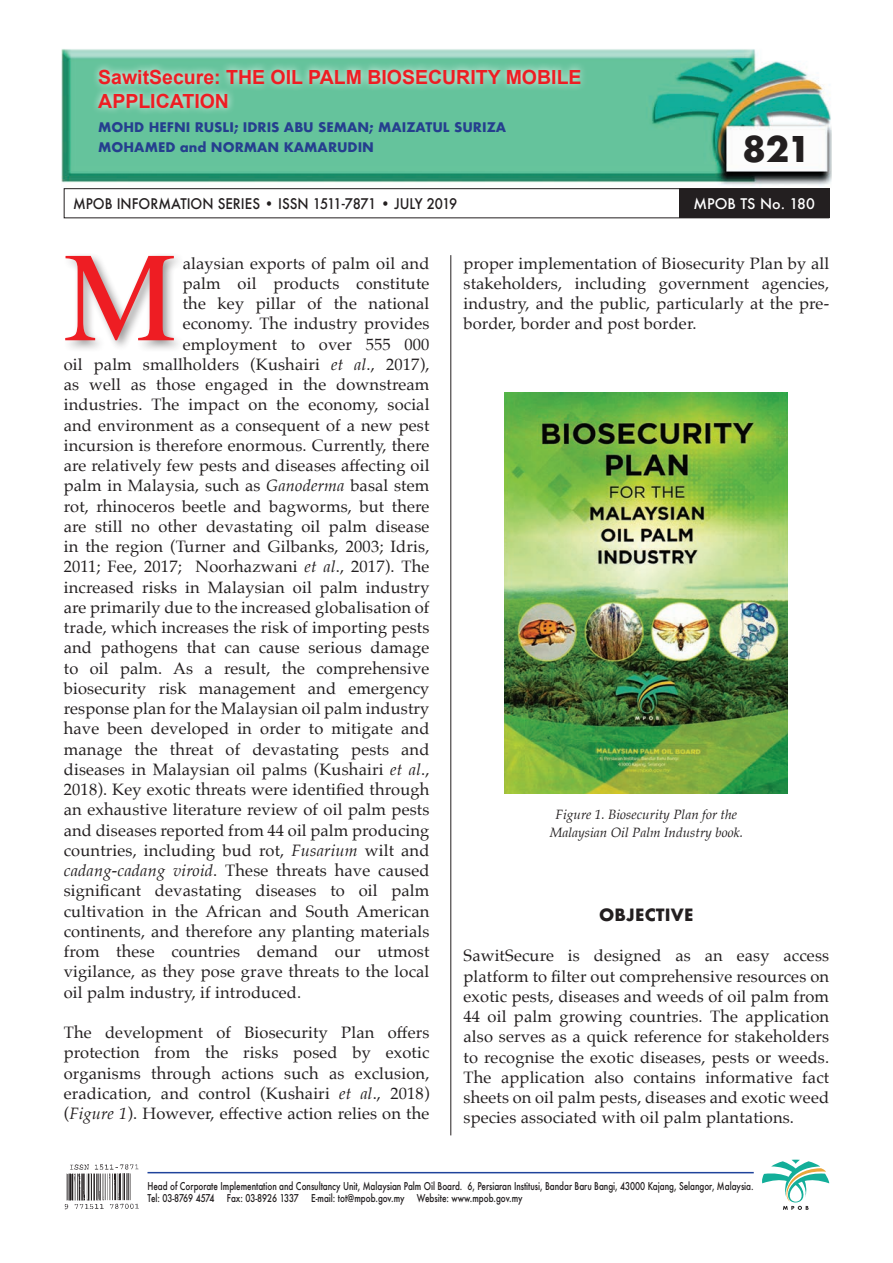
<style>
.page{position:relative;width:893px;height:1263px;background:#fff}
.page>*{position:absolute;margin:0;border:0;box-sizing:border-box;transform-origin:0 0}
.t1{font:127.5px "Times";color:#ee1d23}
.t2{font:700 34.5px "Futura";color:#231f20}
.t3{font:700 19.5px/23.4px "Arial";color:#ee1d23}
.t4{font:16.5px/20.2px "Palatino";letter-spacing:.01em;color:#231f20;text-align:justify}
.t5{font:700 16.5px "Futura";letter-spacing:.01em;color:#231f20}
.t6{font:500 14.25px "Futura";color:#231f20;scale:.93 1}
.t7{font:500 14.25px "Futura";color:#fff}
.t8{font:italic 13.5px/18px "Palatino";color:#231f20;text-align:center}
.t9{font:700 12.9px/19.4px "Futura";color:#253f8e}
.t10{font:500 10.5px/12.6px "Futura";letter-spacing:-.005em;color:#231f20;scale:.78 1}
.s1{font-style:italic}
</style>
<div class="page">
<hr style="left:147px;top:1172px;width:607px;height:1px;background:#1f439b">
<img style="left:61px;top:49px;width:771px;height:137px">
<div style="left:64px;top:188px;width:765px;height:30px;border:1px solid #231f20"></div>
<div style="left:679px;top:188px;width:150px;height:30px;background:#231f20"></div>
<img style="left:64px;top:1164px;width:75px;height:46px">
<svg style="left:762px;top:1160px;width:67px;height:50px"></svg>
<svg style="left:91px;top:62px;width:497px;height:54px"></svg>
<div style="left:62px;top:252px;width:124px;height:101px;background:#231f20;opacity:.45"></div>
<hr style="left:451px;top:255px;width:1px;height:880px;background:#231f20">
<img style="left:504px;top:393px;width:284px;height:400px">
<p class="t3" style="left:98px;top:67px;width:485px">SawitSecure: THE OIL PALM BIOSECURITY MOBILE<br>APPLICATION</p>
<p class="t9" style="left:98px;top:118px;width:409px">MOHD HEFNI RUSLI; IDRIS ABU SEMAN; MAIZATUL SURIZA<br>MOHAMED and NORMAN KAMARUDIN</p>
<h2 class="t2" style="left:742px;top:124px;width:70px">821</h2>
<p class="t6" style="left:73px;top:194px;width:415px">MPOB INFORMATION SERIES • ISSN 1511-7871 • JULY 2019</p>
<p class="t7" style="left:693px;top:194px;width:123px">MPOB TS No. 180</p>
<h1 class="t1" style="left:64px;top:178px;width:115px">M</h1>
<p class="t4" style="left:183px;top:253px;width:248px">alaysian exports of palm oil and</p>
<p class="t4" style="left:183px;top:273px;width:248px">palm oil products constitute</p>
<p class="t4" style="left:183px;top:293px;width:248px">the key pillar of the national</p>
<p class="t4" style="left:183px;top:314px;width:248px">economy. The industry provides</p>
<p class="t4" style="left:183px;top:334px;width:248px">employment to over 555 000</p>
<p class="t4" style="left:64px;top:354px;width:367px">oil palm smallholders (Kushairi <span class="s1">et al</span>., 2017),</p>
<p class="t4" style="left:64px;top:374px;width:367px">as well as those engaged in the downstream</p>
<p class="t4" style="left:64px;top:395px;width:367px">industries. The impact on the economy, social</p>
<p class="t4" style="left:64px;top:415px;width:367px">and environment as a consequent of a new pest</p>
<p class="t4" style="left:64px;top:435px;width:367px">incursion is therefore enormous. Currently, there</p>
<p class="t4" style="left:64px;top:455px;width:367px">are relatively few pests and diseases affecting oil</p>
<p class="t4" style="left:64px;top:476px;width:367px">palm in Malaysia, such as <span class="s1">Ganoderma</span> basal stem</p>
<p class="t4" style="left:64px;top:496px;width:367px">rot, rhinoceros beetle and bagworms, but there</p>
<p class="t4" style="left:64px;top:516px;width:367px">are still no other devastating oil palm disease</p>
<p class="t4" style="left:64px;top:536px;width:367px">in the region (Turner and Gilbanks, 2003; Idris,</p>
<p class="t4" style="left:64px;top:557px;width:367px">2011; Fee, 2017; Noorhazwani <span class="s1">et al</span>., 2017). The</p>
<p class="t4" style="left:64px;top:577px;width:367px">increased risks in Malaysian oil palm industry</p>
<p class="t4" style="left:64px;top:597px;width:367px">are primarily due to the increased globalisation of</p>
<p class="t4" style="left:64px;top:617px;width:367px">trade, which increases the risk of importing pests</p>
<p class="t4" style="left:64px;top:638px;width:367px">and pathogens that can cause serious damage</p>
<p class="t4" style="left:64px;top:658px;width:367px">to oil palm. As a result, the comprehensive</p>
<p class="t4" style="left:64px;top:678px;width:367px">biosecurity risk management and emergency</p>
<p class="t4" style="left:64px;top:698px;width:367px">response plan for the Malaysian oil palm industry</p>
<p class="t4" style="left:64px;top:719px;width:367px">have been developed in order to mitigate and</p>
<p class="t4" style="left:64px;top:739px;width:367px">manage the threat of devastating pests and</p>
<p class="t4" style="left:64px;top:759px;width:367px">diseases in Malaysian oil palms (Kushairi <span class="s1">et al</span>.,</p>
<p class="t4" style="left:64px;top:779px;width:367px">2018). Key exotic threats were identified through</p>
<p class="t4" style="left:64px;top:799px;width:367px">an exhaustive literature review of oil palm pests</p>
<p class="t4" style="left:64px;top:820px;width:367px">and diseases reported from 44 oil palm producing</p>
<p class="t4" style="left:64px;top:840px;width:367px">countries, including bud rot, <span class="s1">Fusarium</span> wilt and</p>
<p class="t4" style="left:64px;top:860px;width:367px"><span class="s1">cadang-cadang viroid</span>. These threats have caused</p>
<p class="t4" style="left:64px;top:880px;width:367px">significant devastating diseases to oil palm</p>
<p class="t4" style="left:64px;top:901px;width:367px">cultivation in the African and South American</p>
<p class="t4" style="left:64px;top:921px;width:367px">continents, and therefore any planting materials</p>
<p class="t4" style="left:64px;top:941px;width:367px">from these countries demand our utmost</p>
<p class="t4" style="left:64px;top:961px;width:367px">vigilance, as they pose grave threats to the local</p>
<p class="t4" style="left:64px;top:982px;width:239px">oil palm industry, if introduced.</p>
<p class="t4" style="left:64px;top:1022px;width:367px">The development of Biosecurity Plan offers protection from the risks posed by exotic organisms through actions such as exclusion, eradication, and control (Kushairi <span class="s1">et al</span>., 2018) (<span class="s1">Figure 1</span>). However, effective action relies on the</p>
<p class="t4" style="left:463px;top:253px;width:367px">proper implementation of Biosecurity Plan by all stakeholders, including government agencies, industry, and the public, particularly at the pre&shy;border, border and post border.</p>
<p class="t8" style="left:550px;top:805px;width:195px">Figure 1. Biosecurity Plan for the<br>Malaysian Oil Palm Industry book.</p>
<p class="t5" style="left:599px;top:903px;width:96px">OBJECTIVE</p>
<p class="t4" style="left:463px;top:945px;width:367px">SawitSecure is designed as an easy access platform to filter out comprehensive resources on exotic pests, diseases and weeds of oil palm from 44 oil palm growing countries. The application also serves as a quick reference for stakeholders to recognise the exotic diseases, pests or weeds.<br>The application also contains informative fact sheets on oil palm pests, diseases and exotic weed species associated with oil palm plantations.</p>
<p class="t10" style="left:147px;top:1179px;width:779px">Head of Corporate Implementation and Consultancy Unit, Malaysian Palm Oil Board. 6, Persiaran Institusi, Bandar Baru Bangi, 43000 Kajang, Selangor, Malaysia.<br>Tel: 03-8769 4574 Fax: 03-8926 1337 E-mail: tot@mpob.gov.my Website: www.mpob.gov.my</p>
</div>
